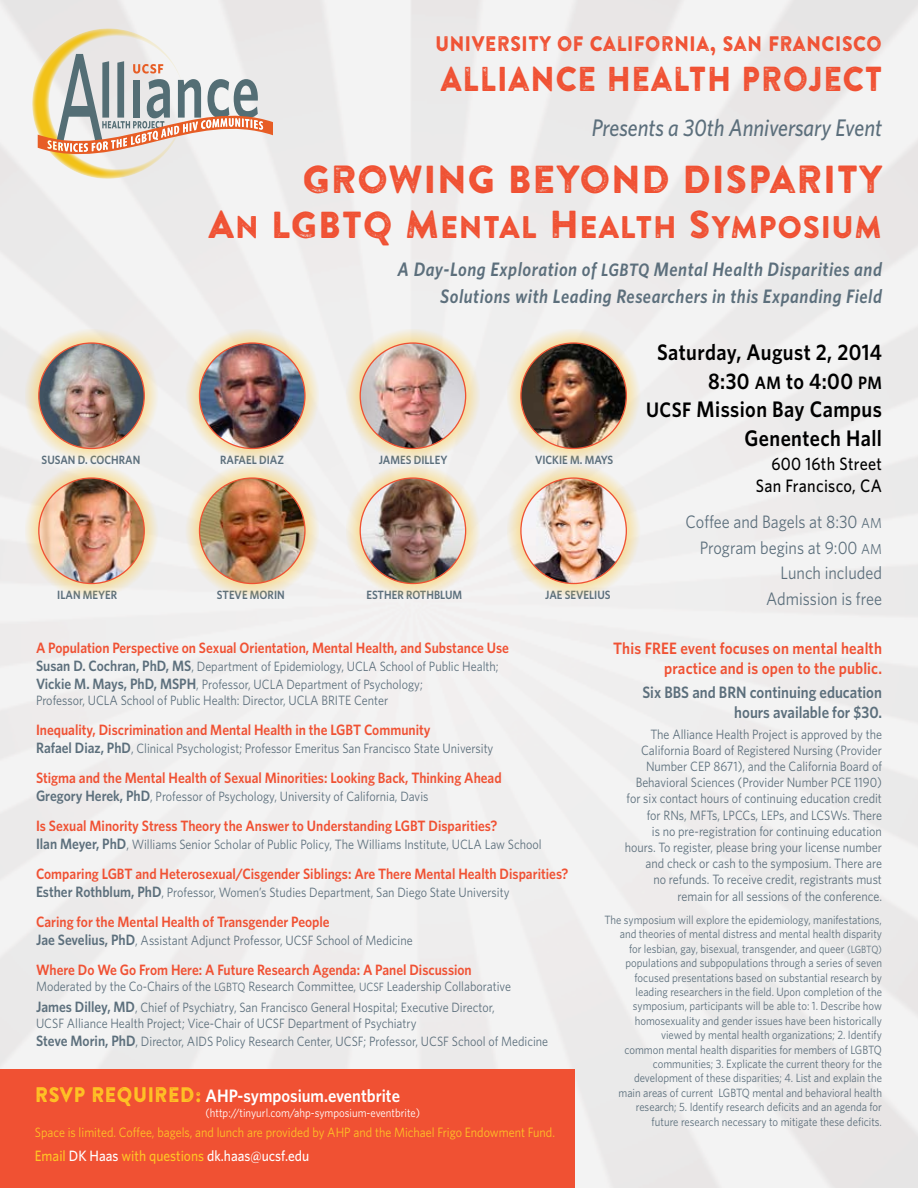
<style>
.page{position:relative;width:918px;height:1188px;background:#f0efef}
.page>*{position:absolute;margin:0;border:0;box-sizing:border-box;transform-origin:0 0}
.t1{font:39px "Brandon Printed One";color:#f05133}
.t2{font:34.5px "Brandon Printed One";color:#f05133;scale:.9 1}
.t3{font:31.2px "Brandon Printed One SC800";color:#f05133}
.t4{font:italic 500 24px "Whitney";color:#5c6f7c;scale:.9 1}
.t5{font:600 22.5px/28.5px "Whitney";letter-spacing:.02em;color:#000;text-align:right;scale:.9 1}
.t6{font:21px "Brandon Printed One";color:#f05133;scale:.9 1}
.t7{font:italic 600 19.5px/27px "Whitney";letter-spacing:.03em;color:#5c6f7c;text-align:right;scale:.9 1}
.t8{font:18px/25.5px "Whitney";color:#5c6f7c;text-align:right;scale:.9 1}
.t9{font:600 18px "Whitney";color:#fff;scale:.92 1}
.t10{font:500 18px/22.5px "Whitney";letter-spacing:.02em;color:#000;text-align:right;scale:.9 1}
.t11{font:600 16.5px/19.8px "Whitney";letter-spacing:.01em;color:#f05133;text-align:right;scale:.91 1}
.t12{font:600 16.5px/19.8px "Whitney";color:#5c6f7c;text-align:right;scale:.9 1}
.t13{font:600 15px "Whitney";color:#f05133;scale:.9 1}
.t14{font:500 15px "Whitney";color:#fff;scale:.9 1}
.t15{font:13.5px/16.2px "Whitney";color:#5c6f7c;scale:.9 1}
.t16{font:13.5px "Whitney";color:#ffc425;scale:.9 1}
.t17{font:12px/14.4px "Whitney";color:#5c6f7c;text-align:right;scale:.9 1}
.t18{font:600 12px "Whitney";color:#5c6f7c;scale:.9 1}
.t19{font:12px "Whitney";color:#fff;scale:.9 1}
.s1{font-size:39px}
.s2{font-size:37.5px}
.s3{font-size:18px}
.s4{font-family:"Whitney Semibold SC800";font-weight:400;font-size:18px}
.s5{font-size:21px}
.s6{font-family:"Whitney Book SC800";font-size:14.4px}
.s7{font-weight:600;font-size:15px}
.s8{font-size:12px}
.s9{font-family:"Brandon Printed One";font-weight:400;font-size:21px;color:#ffc425}
.s10{color:#ffc425}
.s11{font-size:10.5px}
</style>
<div class="page">
<div style="left:346px;top:329px;width:134px;height:134px;background:#ffc425;opacity:.75"></div>
<img style="left:360px;top:343px;width:106px;height:105px;border-radius:53px">
<div style="left:507px;top:329px;width:134px;height:134px;background:#ffc425;opacity:.75"></div>
<img style="left:521px;top:343px;width:105px;height:105px;border-radius:53px">
<div style="left:25px;top:329px;width:134px;height:134px;background:#ffc425;opacity:.75"></div>
<img style="left:39px;top:343px;width:105px;height:105px;border-radius:53px">
<div style="left:185px;top:329px;width:134px;height:134px;background:#ffc425;opacity:.75"></div>
<img style="left:200px;top:343px;width:105px;height:105px;border-radius:53px">
<div style="left:25px;top:464px;width:134px;height:134px;background:#ffc425;opacity:.75"></div>
<img style="left:39px;top:478px;width:105px;height:106px;border-radius:53px">
<div style="left:185px;top:464px;width:134px;height:134px;background:#ffc425;opacity:.75"></div>
<img style="left:200px;top:478px;width:105px;height:106px;border-radius:53px">
<div style="left:346px;top:464px;width:134px;height:134px;background:#ffc425;opacity:.75"></div>
<img style="left:360px;top:478px;width:106px;height:106px;border-radius:53px">
<div style="left:507px;top:464px;width:134px;height:134px;background:#ffc425;opacity:.75"></div>
<img style="left:521px;top:478px;width:105px;height:106px;border-radius:53px">
<svg style="left:32px;top:28px;width:241px;height:151px"></svg>
<div style="left:0;top:1069px;width:574px;height:119px;background:#f05133"></div>
<h3 class="t6" style="left:435px;top:30px;width:498px">UNIVERSITY OF CALIFORNIA, SAN FRANCISCO</h3>
<h2 class="t2" style="left:440px;top:57px;width:493px">ALLIANCE HEALTH PROJECT</h2>
<h3 class="t4" style="left:592px;top:112px;width:324px">Presents a 30th Anniversary Event</h3>
<h1 class="t1" style="left:302px;top:155px;width:583px">GROWING BEYOND DISPARITY</h1>
<h3 class="t3" style="left:208px;top:208px;width:294px"><span class="s1">A</span>N <span class="s2">LGBTQ</span> <span class="s1">M</span>ENTAL</h3>
<h3 class="t3" style="left:549px;top:208px;width:69px"><span class="s1">H</span>EALTH</h3>
<h3 class="t3" style="left:689px;top:208px;width:191px"><span class="s1">S</span>YMPOSIUM</h3>
<h3 class="t7" style="left:398px;top:255px;width:540px">A Day-Long Exploration of <span class="s3">LGBTQ</span> Mental Health Disparities and<br>Solutions with Leading Researchers in this Expanding Field</h3>
<h3 class="t5" style="left:646px;top:338px;width:263px">Saturday, August 2, 2014<br>8:30 <span class="s4">AM</span> to 4:00 <span class="s4">PM<br></span><span class="s5">UCSF</span> Mission Bay Campus<br>Genentech Hall</h3>
<h3 class="t10" style="left:756px;top:452px;width:142px">600 16th Street<br>San Francisco, CA</h3>
<h3 class="t8" style="left:686px;top:509px;width:220px">Coffee and Bagels at 8:30 <span class="s6">AM<br></span>Program begins at 9:00 <span class="s6">AM<br></span>Lunch included<br>Admission is free</h3>
<p class="t18" style="left:42px;top:452px;width:15px">Susan</p>
<p class="t18" style="left:78px;top:452px;width:30px">D. Cochran</p>
<p class="t18" style="left:220px;top:452px;width:15px">Rafael</p>
<p class="t18" style="left:259px;top:452px;width:29px">Diaz</p>
<p class="t18" style="left:379px;top:452px;width:14px">James</p>
<p class="t18" style="left:414px;top:452px;width:39px">Dilley</p>
<p class="t18" style="left:535px;top:452px;width:88px">Vic kie M. Mays</p>
<p class="t18" style="left:57px;top:587px;width:12px">Ilan</p>
<p class="t18" style="left:83px;top:587px;width:32px">Meyer</p>
<p class="t18" style="left:217px;top:587px;width:15px">Steve</p>
<p class="t18" style="left:250px;top:587px;width:19px">Morin</p>
<p class="t18" style="left:366px;top:587px;width:15px">Esther</p>
<p class="t18" style="left:406px;top:587px;width:16px">Rothblum</p>
<p class="t18" style="left:545px;top:587px;width:36px">Jae Sevelius</p>
<p class="t13" style="left:36px;top:638px;width:527px">A Population Perspective on Sexual Orientation, Mental Health, and Substance Use</p>
<p class="t15" style="left:36px;top:657px;width:516px;line-height:18px"><span class="s7">Susan D. Cochran, PhD, MS</span>, Department of Epidemiology, UCLA School of Public Health;<br><span class="s7">Vickie M. Mays, PhD, MSPH</span>, Professor, UCLA Department of Psychology;</p>
<p class="t15" style="left:36px;top:692px;width:393px">Professor, UCLA School of Public Health: Director, UCLA BRITE Center</p>
<p class="t13" style="left:36px;top:720px;width:440px">Inequality, Discrimination and Mental Health in the LGBT Community</p>
<p class="t15" style="left:36px;top:740px;width:510px"><span class="s7">Rafael Diaz, PhD</span>, Clinical Psychologist; Professor Emeritus San Francisco State University</p>
<p class="t13" style="left:36px;top:768px;width:519px">Stigma and the Mental Health of Sexual Minorities: Looking Back, Thinking Ahead</p>
<p class="t15" style="left:36px;top:788px;width:438px"><span class="s7">Gregory Herek, PhD</span>, Professor of Psychology, University of California, Davis</p>
<p class="t13" style="left:36px;top:816px;width:514px">Is Sexual Minority Stress Theory the Answer to Understanding LGBT Disparities?</p>
<p class="t15" style="left:36px;top:836px;width:563px"><span class="s7">Ilan Meyer, PhD</span>, Williams Senior Scholar of Public Policy, The Williams Institute, UCLA Law School</p>
<p class="t13" style="left:36px;top:864px;width:593px">Comparing LGBT and Heterosexual/Cisgender Siblings: Are There Mental Health Disparities?</p>
<p class="t15" style="left:36px;top:884px;width:528px"><span class="s7">Esther Rothblum, PhD</span>, Professor, Women’s Studies Department, San Diego State University</p>
<p class="t13" style="left:36px;top:912px;width:328px">Caring for the Mental Health of Transgender People</p>
<p class="t15" style="left:36px;top:932px;width:420px"><span class="s7">Jae Sevelius, PhD</span>, Assistant Adjunct Professor, UCSF School of Medicine</p>
<p class="t13" style="left:36px;top:960px;width:486px">Where Do We Go From Here: A Future Research Agenda: A Panel Discussion</p>
<p class="t15" style="left:36px;top:976px;width:529px;line-height:21px">Moderated by the Co-Chairs of the <span class="s8">LGBTQ</span> Research Committee, <span class="s8">UCSF</span> Leadership Collaborative<br><span class="s7">James Dilley, MD</span>, Chief of Psychiatry, San Francisco General Hospital; Executive Director,</p>
<p class="t15" style="left:36px;top:1014px;width:571px;line-height:18px">UCSF Alliance Health Project; Vice-Chair of UCSF Department of Psychiatry<br><span class="s7">Steve Morin, PhD</span>, Director, AIDS Policy Research Center, UCSF; Professor, UCSF School of Medicine</p>
<h3 class="t9" style="left:35px;top:1084px;width:398px"><span class="s9">RSVP REQUIRED:</span> AHP-symposium.eventbrite</h3>
<p class="t19" style="left:206px;top:1104px;width:240px">(http://tinyurl.com/ahp-symposium-eventbrite)</p>
<p class="t16" style="left:35px;top:1124px;width:579px">Space is limited. Coffee, bagels, and lunch are provided by AHP and the Michael Frigo Endowment Fund.</p>
<p class="t14" style="left:35px;top:1146px;width:306px"><span class="s10">Email</span> DK Haas <span class="s10">with questions</span> dk.haas@ucsf.edu</p>
<p class="t11" style="left:613px;top:638px;width:297px">This FREE event focuses on mental health practice and is open to the public.</p>
<p class="t12" style="left:642px;top:682px;width:268px">Six BBS and BRN continuing education hours available for $30.</p>
<p class="t15" style="left:625px;top:725px;width:287px;text-align:right">The Alliance Health Project is approved by the California Board of Registered Nursing (Provider Number CEP 8671), and the California Board of Behavioral Sciences (Provider Number PCE 1190) for six contact hours of continuing education credit for RNs, MFTs, LPCCs, LEPs, and LCSWs. There<br>is no pre-registration for continuing education hours. To register, please bring your license number and check or cash to the symposium. There are<br>no refunds. To receive credit, registrants must remain for all sessions of the conference.</p>
<p class="t17" style="left:605px;top:912px;width:310px">The symposium will explore the epidemiology, manifestations, and theories of mental distress and mental health disparity for lesbian, gay, bisexual, transgender, and queer <span class="s11">(LGBTQ) </span>populations and subpopulations through a series of seven focused presentations based on substantial research by leading researchers in the field. Upon completion of the symposium, participants will be able to: 1. Describe how homosexuality and gender issues have been historically viewed by mental health organizations; 2. Identify<br>common mental health disparities for members of LGBTQ communities; 3. Explicate the current theory for the development of these disparities; 4. List and explain the<br>main areas of current LGBTQ mental and behavioral health research; 5. Identify research deficits and an agenda for<br>future research necessary to mitigate these deficits.</p>
</div>
